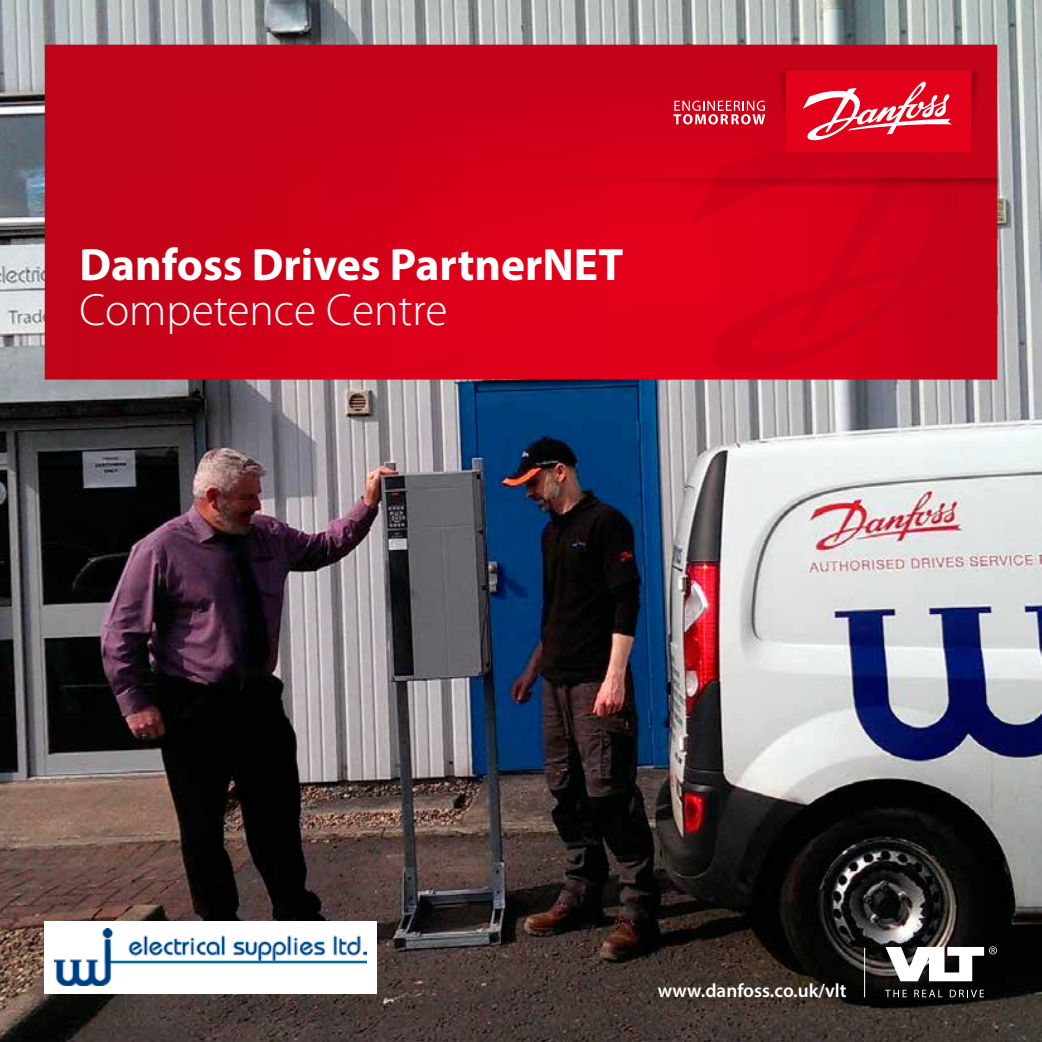
<style>
.page{position:relative;width:1042px;height:1042px;background:#fff}
.page>*{position:absolute;margin:0;border:0;box-sizing:border-box;transform-origin:0 0}
.t1{font:700 45.5px "Myriad Pro";color:#fff}
.t2{font:300 45.5px "Myriad Pro";color:#fff}
.t3{font:600 19.25px "Myriad Pro";color:#fff}
</style>
<div class="page">
<img style="left:0;top:0;width:1042px;height:1042px">
<svg style="left:45px;top:45px;width:952px;height:334px;background:#cd0118"></svg>
<svg style="left:690px;top:119px;width:307px;height:253px;background:#d00019"></svg>
<svg style="left:970px;top:71px;width:15px;height:81px"></svg>
<svg style="left:771px;top:71px;width:15px;height:81px"></svg>
<div style="left:786px;top:71px;width:184px;height:81px;background:#e2001a"></div>
<svg style="left:673px;top:101px;width:92px;height:23px"></svg>
<svg style="left:803px;top:81px;width:149px;height:60px"></svg>
<svg style="left:417px;top:179px;width:580px;height:14px;background:#cb0018"></svg>
<svg style="left:885px;top:990px;width:22px;height:7px"></svg>
<svg style="left:914px;top:989px;width:28px;height:8px"></svg>
<svg style="left:950px;top:989px;width:34px;height:8px"></svg>
<svg style="left:885px;top:946px;width:112px;height:35px"></svg>
<hr style="left:864px;top:948px;width:1px;height:49px;background:#fff">
<div style="left:45px;top:921px;width:332px;height:72px;background:#fff"></div>
<img style="left:55px;top:928px;width:311px;height:57px">
<p class="t1" style="left:79px;top:235px;width:545px">Danfoss Drives PartnerNET</p>
<p class="t2" style="left:79px;top:283px;width:370px">Competence Centre</p>
<p class="t3" style="left:658px;top:978px;width:190px">www.danfoss.co.uk/vlt</p>
</div>
